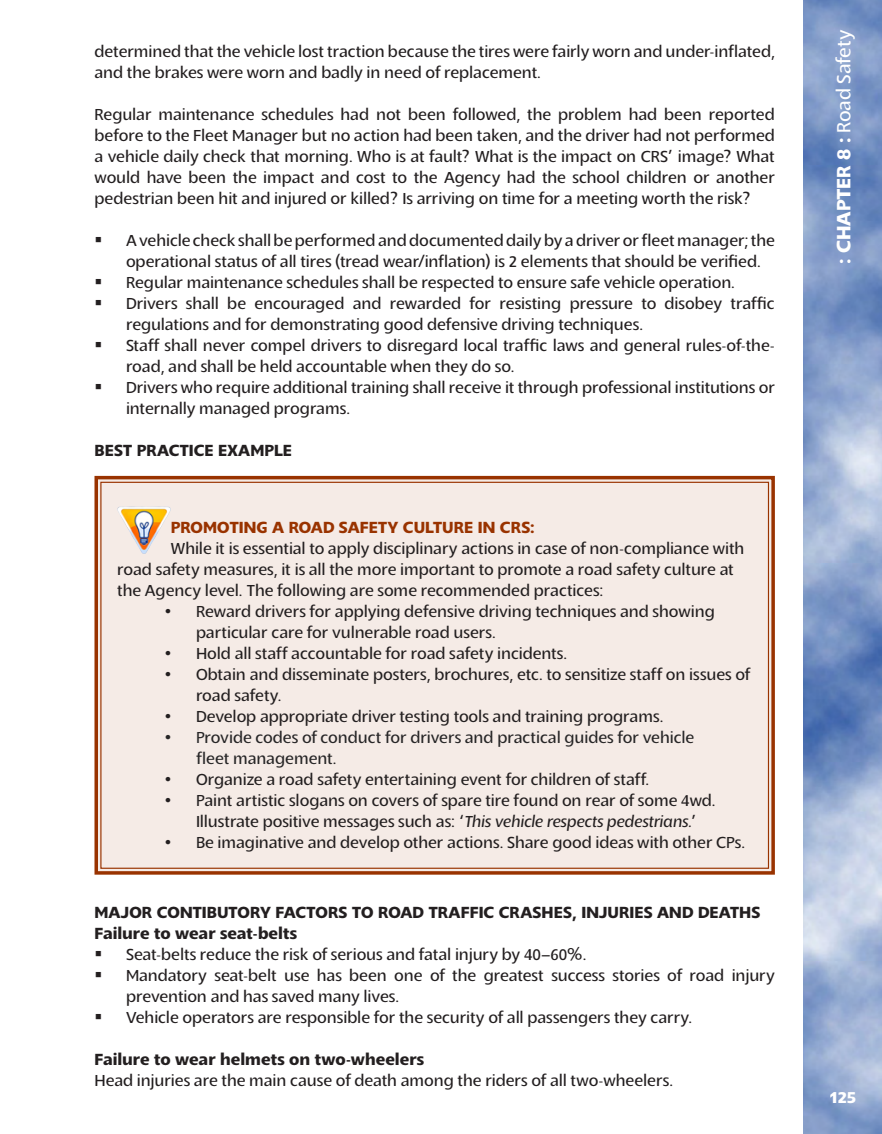
<style>
.page{position:relative;width:882px;height:1134px;background:#fff}
.page>*{position:absolute;margin:0;border:0;box-sizing:border-box;transform-origin:0 0}
.TOC_CAP_Chapter_Num{font:700 21px "Slippy";color:#fff}
.Chapter_Bullet_Body{font:17.5px/21px "Slippy";color:#231f20}
.t1{font:700 17.5px "Slippy";letter-spacing:.005em;color:#231f20}
.t2{font:17.5px/21px "Slippy";color:#272627}
.t3{font:700 17.5px "Slippy";color:#930}
.t4{font:700 17.5px "Slippy";color:#fff}
.s1{font-style:italic}
.s2{font-weight:400}
</style>
<div class="page">
<img style="left:803px;top:0;width:79px;height:1134px">
<div style="left:94px;top:475px;width:681px;height:400px;background:#f5ebe6"></div>
<p class="Chapter_Bullet_Body" style="left:94px;top:42px;width:682px">determined that the vehicle lost traction because the tires were fairly worn and under-inflated, and the brakes were worn and badly in need of replacement.</p>
<p class="Chapter_Bullet_Body" style="left:94px;top:105px;width:682px;text-align:justify">Regular maintenance schedules had not been followed, the problem had been reported before to the Fleet Manager but no action had been taken, and the driver had not performed a vehicle daily check that morning. Who is at fault? What is the impact on CRS’ image? What would have been the impact and cost to the Agency had the school children or another pedestrian been hit and injured or killed? Is arriving on time for a meeting worth the risk?</p>
<p class="Chapter_Bullet_Body" style="left:126px;top:231px;width:650px;text-indent:-32px">▪ A vehicle check shall be performed and documented daily by a driver or fleet manager; the operational status of all tires (tread wear/inflation) is 2 elements that should be verified.</p>
<p class="Chapter_Bullet_Body" style="left:94px;top:273px;width:642px">▪ Regular maintenance schedules shall be respected to ensure safe vehicle operation.</p>
<p class="Chapter_Bullet_Body" style="left:126px;top:294px;width:650px;text-indent:-32px">▪ Drivers shall be encouraged and rewarded for resisting pressure to disobey traffic regulations and for demonstrating good defensive driving techniques.</p>
<p class="Chapter_Bullet_Body" style="left:126px;top:336px;width:650px;text-indent:-32px">▪ Staff shall never compel drivers to disregard local traffic laws and general rules-of-the&shy;road, and shall be held accountable when they do so.</p>
<p class="Chapter_Bullet_Body" style="left:126px;top:378px;width:650px;text-indent:-32px">▪ Drivers who require additional training shall receive it through professional institutions or internally managed programs.</p>
<p class="t1" style="left:94px;top:442px;width:197px">BEST PRACTICE EXAMPLE</p>
<p class="t3" style="left:171px;top:518px;width:141px">PROMOTING A ROAD</p>
<p class="t3" style="left:339px;top:518px;width:197px">SAFETY CULTURE IN CRS:</p>
<p class="Chapter_Bullet_Body" style="left:171px;top:538px;width:575px">While it is essential to apply disciplinary actions in case of non-compliance with</p>
<p class="Chapter_Bullet_Body" style="left:117px;top:559px;width:618px">road safety measures, it is all the more important to promote a road safety culture at</p>
<p class="Chapter_Bullet_Body" style="left:117px;top:580px;width:487px">the Agency level. The following are some recommended practices:</p>
<p class="Chapter_Bullet_Body" style="left:196px;top:601px;width:520px;text-indent:-32px">• Reward drivers for applying defensive driving techniques and showing particular care for vulnerable road users.</p>
<p class="Chapter_Bullet_Body" style="left:164px;top:643px;width:404px">• Hold all staff accountable for road safety incidents.</p>
<p class="Chapter_Bullet_Body" style="left:196px;top:664px;width:556px;text-indent:-32px">• Obtain and disseminate posters, brochures, etc. to sensitize staff on issues of road safety.</p>
<p class="Chapter_Bullet_Body" style="left:164px;top:706px;width:501px">• Develop appropriate driver testing tools and training programs.</p>
<p class="t2" style="left:196px;top:727px;width:500px;text-indent:-32px">• Provide codes of conduct for drivers and practical guides for vehicle fleet management.</p>
<p class="Chapter_Bullet_Body" style="left:164px;top:769px;width:486px">• Organize a road safety entertaining event for children of staff.</p>
<p class="Chapter_Bullet_Body" style="left:196px;top:790px;width:521px;text-indent:-32px">• Paint artistic slogans on covers of spare tire found on rear of some 4wd.<br>Illustrate positive messages such as: ‘<span class="s1">This vehicle respects pedestrians.</span>’</p>
<p class="Chapter_Bullet_Body" style="left:164px;top:832px;width:582px">• Be imaginative and develop other actions. Share good ideas with other CPs.</p>
<p class="t1" style="left:94px;top:904px;width:307px">MAJOR CONTIBUTORY FACTORS TO ROAD</p>
<p class="t1" style="left:428px;top:904px;width:242px">TRAFFIC CRASHES, INJURIES AND</p>
<p class="t1" style="left:698px;top:904px;width:64px">DEATHS</p>
<p class="t1" style="left:94px;top:925px;width:204px">Failure to wear seat-belts</p>
<p class="Chapter_Bullet_Body" style="left:94px;top:945px;width:493px">▪ Seat-belts reduce the risk of serious and fatal injury by 40–60%.</p>
<p class="Chapter_Bullet_Body" style="left:126px;top:966px;width:650px;text-indent:-32px">▪ Mandatory seat-belt use has been one of the greatest success stories of road injury prevention and has saved many lives.</p>
<p class="Chapter_Bullet_Body" style="left:94px;top:1008px;width:599px">▪ Vehicle operators are responsible for the security of all passengers they carry.</p>
<p class="t1" style="left:94px;top:1051px;width:331px">Failure to wear helmets on two-wheelers</p>
<p class="Chapter_Bullet_Body" style="left:94px;top:1071px;width:580px">Head injuries are the main cause of death among the riders of all two-wheelers.</p>
<p class="TOC_CAP_Chapter_Num" style="left:833px;top:264px;width:235px;rotate:-90deg">: CHAPTER 8 : <span class="s2">Road Safety</span></p>
<p class="t4" style="left:829px;top:1088px;width:29px">125</p>
</div>
